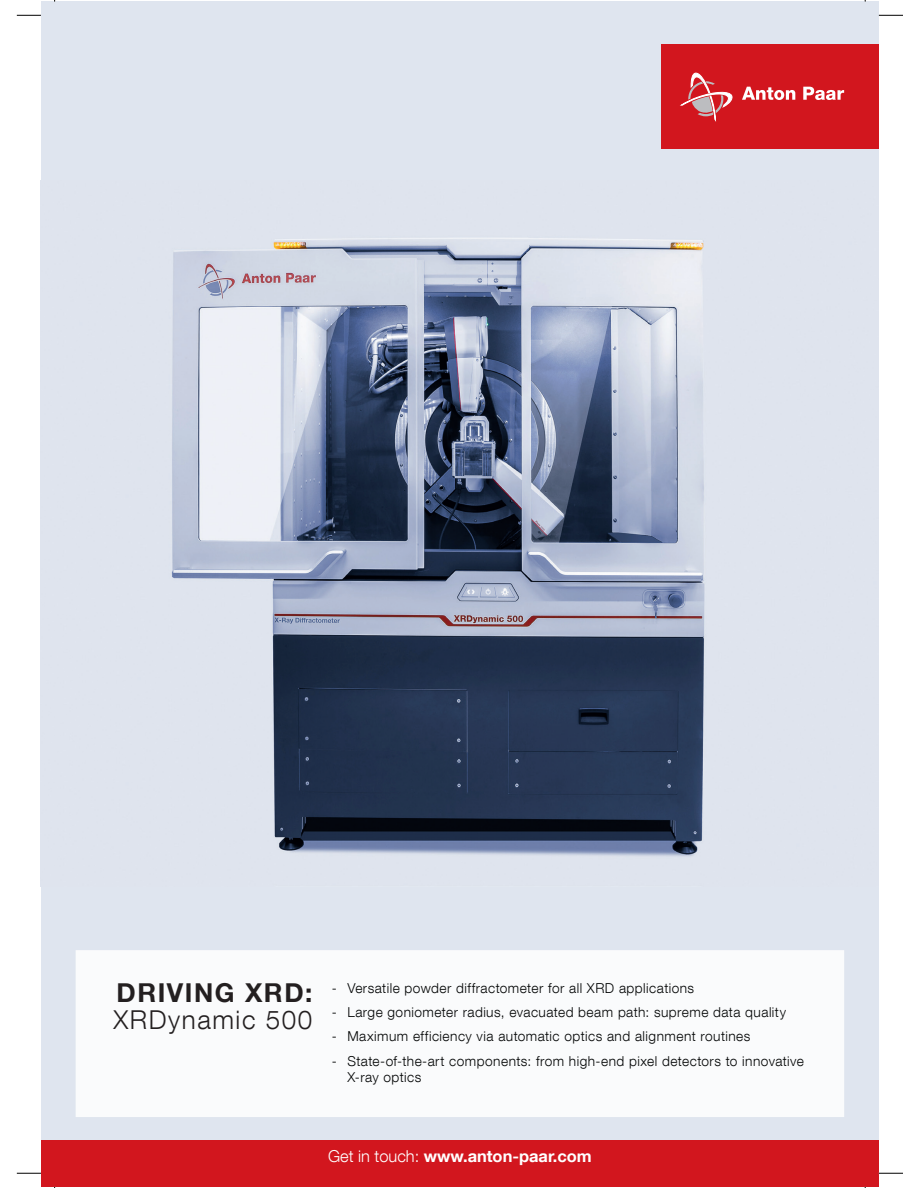
<style>
.page{position:relative;width:918px;height:1188px;background:#fff}
.page>*{position:absolute;margin:0;border:0;box-sizing:border-box;transform-origin:0 0}
.t1{font:300 25.95px/27.5px "Helvetica Neue LT Com";letter-spacing:.06em;color:#231f20}
.t2{font:700 16.5px "Helvetica Neue LT Com";color:#fff}
.t3{font:300 13.65px/16.5px "Helvetica Neue LT Com";letter-spacing:.035em;color:#030505}
.s1{font-weight:700}
.s2{font-weight:300}
</style>
<div class="page">
<div style="left:41px;top:2px;width:838px;height:1176px;background:#dfe5ef"></div>
<img style="left:171px;top:238px;width:534px;height:619px">
<div style="left:41px;top:1140px;width:838px;height:47px;background:#d2161e"></div>
<div style="left:662px;top:44px;width:217px;height:105px;background:#d2161e"></div>
<svg style="left:681px;top:72px;width:52px;height:49px"></svg>
<svg style="left:742px;top:87px;width:53px;height:13px"></svg>
<svg style="left:803px;top:87px;width:41px;height:13px"></svg>
<div style="left:76px;top:950px;width:768px;height:167px;background:#fafbfc"></div>
<svg style="left:17px;top:15px;width:24px;height:1px"></svg>
<svg style="left:879px;top:15px;width:24px;height:1px"></svg>
<svg style="left:17px;top:1173px;width:24px;height:1px"></svg>
<svg style="left:879px;top:1173px;width:24px;height:1px"></svg>
<p class="t1" style="left:113px;top:978px;width:200px"><span class="s1">DRIVING XRD:<br></span>XRDynamic 500</p>
<p class="t3" style="left:332px;top:980px;width:364px">- Versatile powder diffractometer for all XRD applications</p>
<p class="t3" style="left:332px;top:1004px;width:456px">- Large goniometer radius, evacuated beam path: supreme data quality</p>
<p class="t3" style="left:332px;top:1028px;width:420px">- Maximum efficiency via automatic optics and alignment routines</p>
<p class="t3" style="left:347px;top:1052px;width:458px;text-indent:-16px">- State-of-the-art components: from high-end pixel detectors to innovative<br>X-ray optics</p>
<p class="t2" style="left:328px;top:1146px;width:265px"><span class="s2">Get in touch:</span> www.anton-paar.com</p>
</div>
